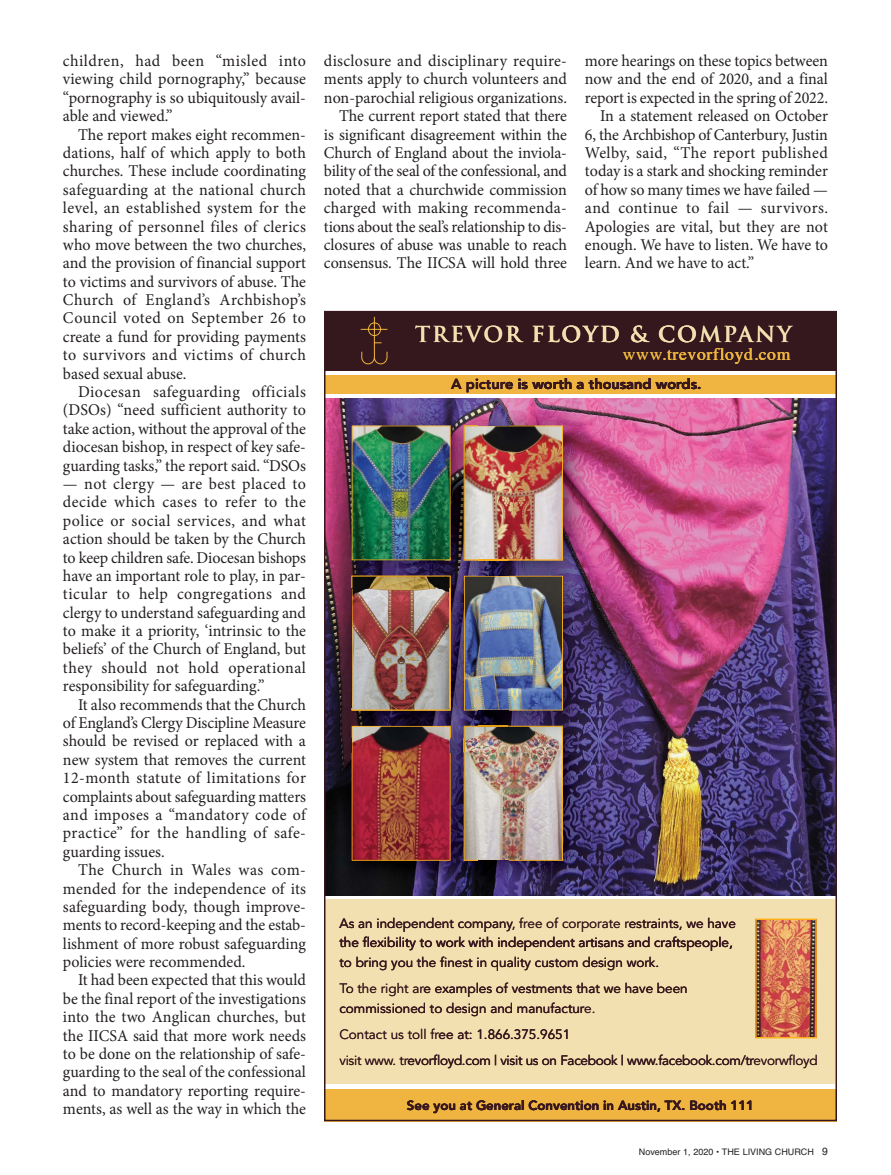
<style>
.page{position:relative;width:891px;height:1175px;background:#fff}
.page>*{position:absolute;margin:0;border:0;box-sizing:border-box;transform-origin:0 0}
.t1{font:700 21.45px "Trajan Pro";letter-spacing:.09em;color:#f2e0b0}
.t2{font:17.55px "Times";letter-spacing:.04em;color:#edb63e}
.t3{font:16.5px/18.5px "Minion Pro";letter-spacing:-.005em;color:#231f20;text-align:justify}
.t4{font:16.5px "Minion Pro";letter-spacing:.025em;color:#231f20}
.t5{font:16.5px "Minion Pro";letter-spacing:.03em;color:#231f20}
.t6{font:800 14.55px "Avenir";color:#38171d}
.t7{font:13.5px/19.5px "Avenir";color:#38171d}
.t8{font:13.5px "Avenir";letter-spacing:-.02em;color:#38171d}
.t9{font:800 13.2px "Avenir";color:#38171d}
.t10{font:9px "Helvetica";color:#231f20}
.s1{font-size:10.5px}
</style>
<div class="page">
<svg style="left:324px;top:370px;width:513px;height:752px"></svg>
<img style="left:327px;top:398px;width:507px;height:497px">
<div style="left:324px;top:375px;width:511px;height:18px;background:#efb540"></div>
<img style="left:354px;top:588px;width:92px;height:119px">
<img style="left:478px;top:738px;width:83px;height:120px">
<img style="left:478px;top:427px;width:30px;height:130px">
<img style="left:354px;top:738px;width:95px;height:14px">
<img style="left:466px;top:577px;width:95px;height:131px">
<div style="left:464px;top:575px;width:99px;height:135px;border:1px solid #fcaf17"></div>
<div style="left:325px;top:311px;width:511px;height:59px;background:#35181d"></div>
<svg style="left:360px;top:316px;width:28px;height:49px"></svg>
<div style="left:325px;top:899px;width:510px;height:184px;background:#f2e0b0"></div>
<img style="left:757px;top:920px;width:58px;height:116px">
<div style="left:755px;top:918px;width:62px;height:120px;border:1px solid #fcaf17"></div>
<div style="left:324px;top:1089px;width:513px;height:32px;background:#efb540"></div>
<img style="left:333px;top:407px;width:145px;height:181px">
<img style="left:464px;top:557px;width:14px;height:3px">
<img style="left:478px;top:557px;width:113px;height:11px">
<img style="left:478px;top:559px;width:30px;height:1px">
<svg style="left:446px;top:557px;width:5px;height:3px"></svg>
<img style="left:464px;top:425px;width:14px;height:132px">
<img style="left:478px;top:407px;width:30px;height:18px">
<img style="left:508px;top:557px;width:55px;height:3px">
<img style="left:508px;top:407px;width:83px;height:150px">
<img style="left:333px;top:707px;width:145px;height:31px">
<img style="left:451px;top:738px;width:13px;height:14px">
<svg style="left:446px;top:707px;width:5px;height:3px"></svg>
<img style="left:478px;top:568px;width:30px;height:7px">
<svg style="left:446px;top:575px;width:5px;height:13px"></svg>
<img style="left:464px;top:725px;width:14px;height:2px">
<img style="left:333px;top:738px;width:18px;height:14px">
<img style="left:351px;top:707px;width:95px;height:3px">
<img style="left:478px;top:710px;width:30px;height:15px">
<img style="left:478px;top:725px;width:30px;height:13px">
<img style="left:351px;top:575px;width:95px;height:13px">
<svg style="left:446px;top:725px;width:5px;height:13px"></svg>
<img style="left:446px;top:588px;width:18px;height:119px">
<img style="left:450px;top:588px;width:1px;height:119px">
<svg style="left:464px;top:727px;width:14px;height:25px"></svg>
<img style="left:333px;top:588px;width:18px;height:119px">
<img style="left:508px;top:707px;width:83px;height:31px">
<img style="left:508px;top:568px;width:83px;height:20px">
<img style="left:508px;top:727px;width:54px;height:11px">
<img style="left:563px;top:588px;width:28px;height:119px">
<img style="left:563px;top:738px;width:28px;height:14px">
<img style="left:333px;top:752px;width:145px;height:136px">
<img style="left:464px;top:752px;width:14px;height:108px">
<img style="left:478px;top:860px;width:30px;height:28px">
<img style="left:508px;top:752px;width:83px;height:136px">
<p class="t3" style="left:63px;top:53px;width:245px">children, had been “misled into viewing child pornography,” because “pornography is so ubiquitously avail&shy;able and viewed.”</p>
<p class="t3" style="left:63px;top:126px;width:245px;text-indent:15px">The report makes eight recommen&shy;dations, half of which apply to both churches. These include coordinating safeguarding at the national church level, an established system for the sharing of personnel files of clerics who move between the two churches, and the provision of financial support to victims and survivors of abuse. The Church of england’s Archbishop’s Council voted on september 26 to create a fund for providing payments to survivors and victims of church based sexual abuse.</p>
<p class="t3" style="left:63px;top:384px;width:245px;text-indent:15px">diocesan safeguarding officials (dsos) “need sufficient authority to take action, without the approval of the diocesan bishop, in respect of key safe&shy;guarding tasks,” the report said. “dsos</p>
<p class="t3" style="left:63px;top:476px;width:245px">— not clergy — are best placed to decide which cases to refer to the police or social services, and what action should be taken by the Church to keep children safe. diocesan bishops have an important role to play, in par&shy;ticular to help congregations and clergy to understand safeguarding and to make it a priority, ‘intrinsic to the beliefs’ of the Church of england, but they should not hold operational responsibility for safeguarding.”</p>
<p class="t3" style="left:63px;top:696px;width:245px;text-indent:15px">it also recommends that the Church of england’s Clergy discipline Measure should be revised or replaced with a new system that removes the current 12-month statute of limitations for complaints about safeguarding matters and imposes a “mandatory code of practice” for the handling of safe&shy;guarding issues.</p>
<p class="t3" style="left:63px;top:862px;width:245px;text-indent:15px">The Church in Wales was com&shy;mended for the independence of its safeguarding body, though improve&shy;ments to record-keeping and the estab&shy;lishment of more robust safeguarding policies were recommended.</p>
<p class="t3" style="left:63px;top:972px;width:245px;text-indent:15px">it had been expected that this would be the final report of the investigations into the two Anglican churches, but the iiCsA said that more work needs to be done on the relationship of safe&shy;guarding to the seal of the confessional and to mandatory reporting require&shy;ments, as well as the way in which the</p>
<p class="t3" style="left:324px;top:53px;width:245px;text-align:right">disclosure and disciplinary require&shy;ments apply to church volunteers and non-parochial religious organizations.<br>The current report stated that there<br>is significant disagreement within the Church of england about the inviola&shy;bility of the seal of the confessional, and noted that a churchwide commission charged with making recommenda&shy;tions about the seal’s relationship to dis&shy;closures of abuse was unable to reach consensus. The iiCsA will hold three</p>
<p class="t3" style="left:585px;top:53px;width:245px">more hearings on these topics between</p>
<p class="t3" style="left:585px;top:71px;width:245px">now and the end of 2020, and a final</p>
<p class="t3" style="left:585px;top:90px;width:245px">report is expected in the spring of 2022.</p>
<p class="t3" style="left:600px;top:108px;width:230px">in a statement released on october</p>
<p class="t3" style="left:585px;top:126px;width:245px">6, the Archbishop of Canterbury, Justin</p>
<p class="t4" style="left:585px;top:146px;width:245px">Welby, said, “The report published</p>
<p class="t3" style="left:585px;top:163px;width:244px">today is a stark and shocking reminder</p>
<p class="t3" style="left:585px;top:182px;width:245px">of how so many times we have failed —</p>
<p class="t5" style="left:585px;top:201px;width:245px">and continue to fail — survivors.</p>
<p class="t3" style="left:585px;top:218px;width:245px">Apologies are vital, but they are not</p>
<p class="t3" style="left:585px;top:237px;width:245px">enough. We have to listen. We have to</p>
<p class="t3" style="left:585px;top:255px;width:171px">learn. And we have to act.”</p>
<h1 class="t1" style="left:415px;top:322px;width:378px">TREVOR FLOYD &amp; COMPANY</h1>
<p class="t2" style="left:623px;top:347px;width:169px">www.trevorfloyd.com</p>
<p class="t6" style="left:451px;top:378px;width:252px">A picture is worth a thousand words.</p>
<p class="t7" style="left:339px;top:914px;width:398px">As an independent company, free of corporate restraints, we have</p>
<p class="t7" style="left:339px;top:934px;width:395px">the flexibility to work with independent artisans and craftspeople,</p>
<p class="t7" style="left:339px;top:953px;width:321px">to bring you the finest in quality custom design work.</p>
<p class="t7" style="left:339px;top:979px;width:350px">To the right are examples of vestments that we have been commissioned to design and manufacture.</p>
<p class="t7" style="left:339px;top:1025px;width:232px">Contact us toll free at: 1.866.375.9651</p>
<p class="t8" style="left:339px;top:1055px;width:480px">visit www. trevorfloyd.com | visit us on Facebook | www.facebook.com/trevorwfloyd</p>
<p class="t9" style="left:407px;top:1100px;width:349px">See you at General Convention in Austin, TX. Booth 111</p>
<p class="t10" style="left:639px;top:1147px;width:191px">november 1, 2020 • THe LIVInG CHURCH <span class="s1">9</span></p>
</div>
